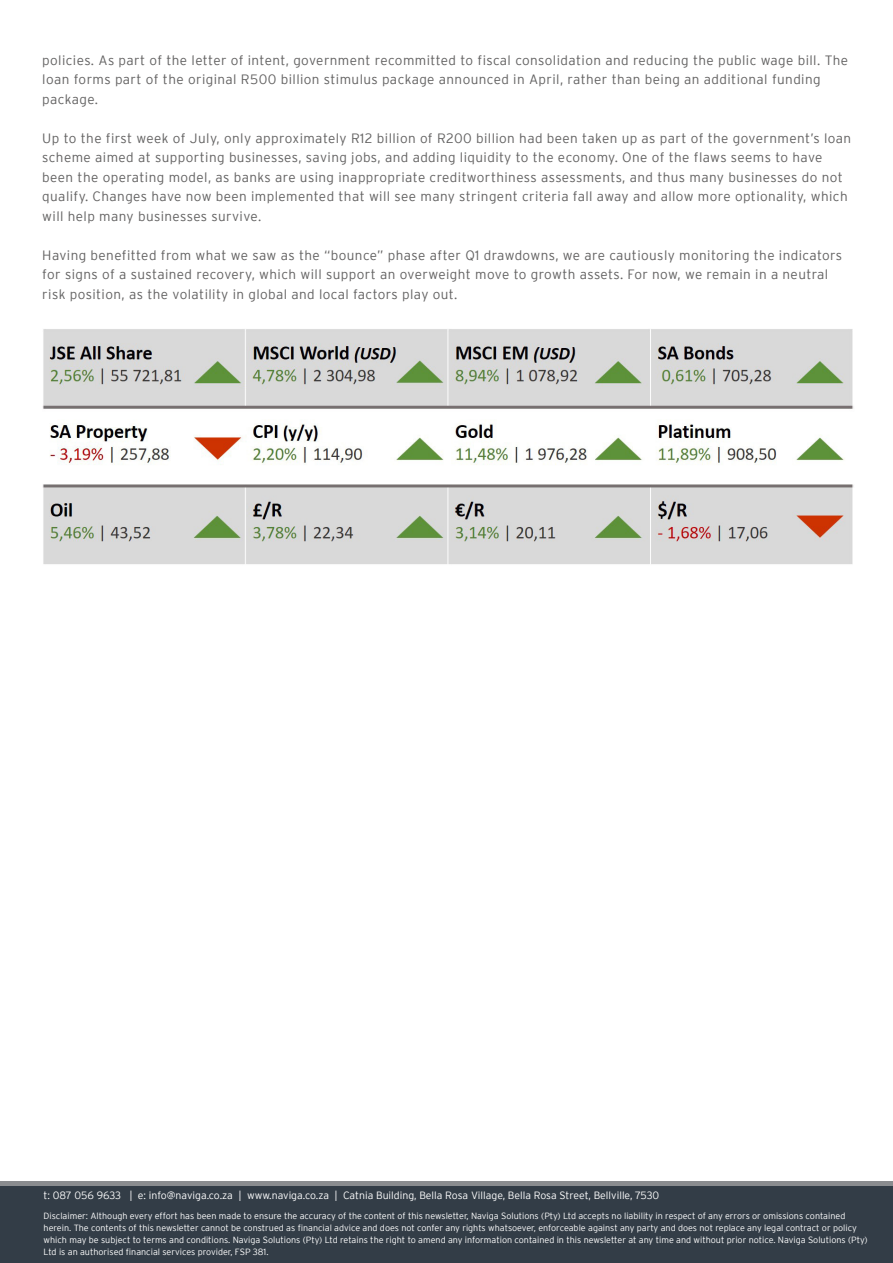
<style>
.page{position:relative;width:893px;height:1263px;background:#fff}
.page>*{position:absolute;margin:0;border:0;box-sizing:border-box;transform-origin:0 0}
.t1{font:300 13.5px/19.5px "Interstate";letter-spacing:.03em;color:#626161}
.t2{font:300 10.5px "Interstate";color:#fff}
.t3{font:300 9px/12px "Interstate";color:#fff}
</style>
<div class="page">
<div style="left:0;top:1183px;width:893px;height:80px;background:#333d47"></div>
<hr style="left:0;top:1181px;width:893px;height:4px;background:#8a8c8f">
<img style="left:42px;top:329px;width:812px;height:235px">
<p class="t1" style="left:42px;top:50px;width:807px">policies. As part of the letter of intent, government recommitted to fiscal consolidation and reducing the public wage bill. The loan forms part of the original R500 billion stimulus package announced in April, rather than being an additional funding package.</p>
<p class="t1" style="left:42px;top:128px;width:810px">Up to the first week of July, only approximately R12 billion of R200 billion had been taken up as part of the government’s loan scheme aimed at supporting businesses, saving jobs, and adding liquidity to the economy. One of the flaws seems to have been the operating model, as banks are using inappropriate creditworthiness assessments, and thus many businesses do not qualify. Changes have now been implemented that will see many stringent criteria fall away and allow more optionality, which will help many businesses survive.</p>
<p class="t1" style="left:42px;top:245px;width:801px">Having benefitted from what we saw as the “bounce” phase after Q1 drawdowns, we are cautiously monitoring the indicators for signs of a sustained recovery, which will support an overweight move to growth assets. For now, we remain in a neutral risk position, as the volatility in global and local factors play out.</p>
<p class="t2" style="left:44px;top:1190px;width:617px">t: 087 056 9633 | e: info@naviga.co.za | www.naviga.co.za | Catnia Building, Bella Rosa Village, Bella Rosa Street, Bellville, 7530</p>
<p class="t3" style="left:44px;top:1209px;width:825px">Disclaimer: Although every effort has been made to ensure the accuracy of the content of this newsletter, Naviga Solutions (Pty) Ltd accepts no liability in respect of any errors or omissions contained herein. The contents of this newsletter cannot be construed as financial advice and does not confer any rights whatsoever, enforceable against any party and does not replace any legal contract or policy which may be subject to terms and conditions. Naviga Solutions (Pty) Ltd retains the right to amend any information contained in this newsletter at any time and without prior notice. Naviga Solutions (Pty)<br>Ltd is an authorised financial services provider, FSP 381.</p>
</div>
